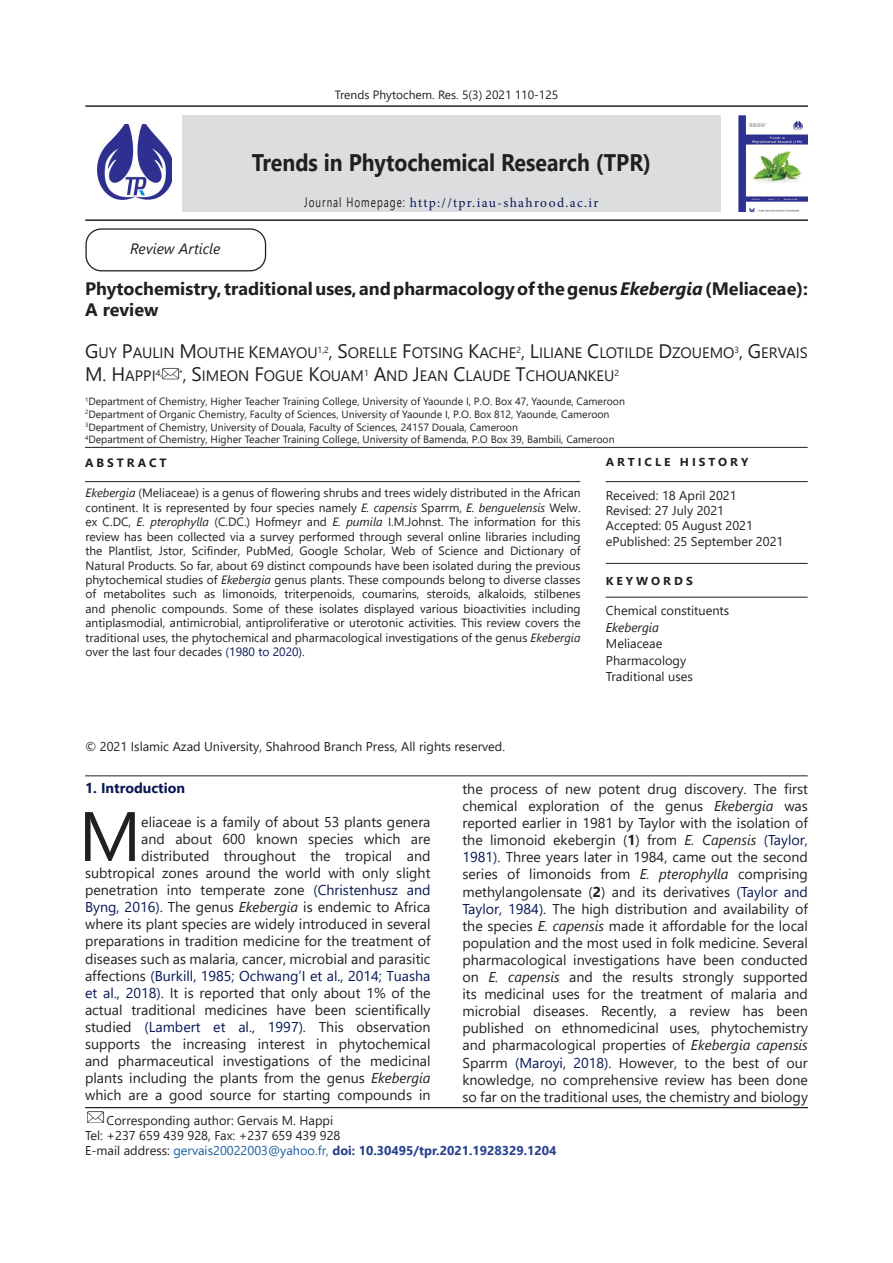
<style>
.page{position:relative;width:893px;height:1263px;background:#fff}
.page>*{position:absolute;margin:0;border:0;box-sizing:border-box;transform-origin:0 0}
.Main_Text{font:69.75px "Segoe UI";color:#231f20}
.t1{font:700 24px "Segoe UI";color:#231f20;scale:.89 1}
.Titr_fasl_12{font:700 18px/21px "Segoe UI";color:#231f20}
.matn_8{font:15px/23.4px "Segoe UI";color:#231f20}
.t2{font:italic 15px "Segoe UI";color:#231f20}
.Main_Text-2{font:14.25px/17.1px "Segoe UI";color:#231f20;text-align:justify}
.Main_Text-3{font:700 14.25px "Segoe UI";color:#091855}
.t3{font:13.5px "Minion Pro";letter-spacing:.095em;color:#091855}
.Main_Text-4{font:12.75px "Segoe UI";color:#231f20}
.Corresponding_Author{font:700 12.75px "Segoe UI";color:#253f8e}
.Corresponding_Author-2{font:12.75px "Segoe UI";color:#231f20}
.Main_Text-5{font:italic 12.75px "Segoe UI";color:#231f20}
.Main_Text-6{font:12px/14.4px "Segoe UI";color:#231f20;text-align:justify}
.t4{font:700 12px "Segoe UI";letter-spacing:.25em;color:#231f20}
.t5{font:700 11.4px "Segoe UI";letter-spacing:.25em;color:#231f20;scale:1.05 1}
.matn_8-2{font:10.5px "Segoe UI";color:#231f20}
.s1{font-family:"Segoe UI";color:#231f20}
.s2{font-style:italic}
.s3{font-size:19.5px}
.s4{font-size:17.25px}
.s5{font-size:18px}
.s6{color:#091855}
.s7{font-weight:700}
.s8{font-weight:400;color:#231f20}
.s9{font-weight:400;color:#175d9e}
</style>
<div class="page">
<div style="left:182px;top:116px;width:539px;height:96px;background:#dcdddf"></div>
<hr style="left:85px;top:219px;width:723px;height:2px;background:#231f20">
<hr style="left:85px;top:105px;width:723px;height:2px;background:#231f20">
<div style="left:85px;top:228px;width:181px;height:43px;border:1px solid #231f20;border-radius:15px"></div>
<hr style="left:85px;top:775px;width:723px;height:1px;background:#231f20">
<hr style="left:606px;top:563px;width:202px;height:1px;background:#231f20">
<hr style="left:606px;top:597px;width:202px;height:1px;background:#231f20">
<hr style="left:85px;top:1107px;width:723px;height:1px;background:#231f20">
<hr style="left:85px;top:447px;width:723px;height:1px;background:#231f20">
<hr style="left:85px;top:481px;width:495px;height:1px;background:#231f20">
<hr style="left:606px;top:481px;width:202px;height:1px;background:#231f20">
<img style="left:97px;top:125px;width:74px;height:75px">
<img style="left:739px;top:116px;width:69px;height:96px">
<img style="left:162px;top:368px;width:17px;height:11px">
<img style="left:87px;top:1111px;width:17px;height:12px">
<p class="Main_Text-6" style="left:335px;top:86px;width:225px">Trends Phytochem. Res. 5(3) 2021 110-125</p>
<p class="t2" style="left:130px;top:235px;width:92px">Review Article</p>
<h2 class="t1" style="left:252px;top:140px;width:450px">Trends in Phytochemical Research (TPR)</h2>
<p class="t3" style="left:304px;top:194px;width:296px"><span class="s1">Journal Homepage:</span> http://tpr.iau-shahrood.ac.ir</p>
<p class="Titr_fasl_12" style="left:85px;top:277px;width:724px">Phytochemistry, traditional uses, and pharmacology of the genus <span class="s2">Ekebergia</span> (Meliaceae):<br>A review</p>
<p class="matn_8" style="left:85px;top:340px;width:724px"><span class="s3">G</span>UY <span class="s3">P</span>AULIN <span class="s3">M</span>OUTHE <span class="s4">K</span>EMAYOU<sup>1,2</sup><span class="s5">,</span> <span class="s3">S</span>ORELLE <span class="s3">F</span>OTSING <span class="s3">K</span>ACHE<sup>2</sup><span class="s5">,</span> <span class="s3">L</span>ILIANE <span class="s3">C</span>LOTILDE <span class="s3">D</span>ZOUEMO<sup>3</sup><span class="s5">,</span> <span class="s3">G</span>ERVAIS<br><span class="s3">M</span><span class="s5">.</span> <span class="s3">H</span>APPI<sup>4,</sup></p>
<p class="matn_8" style="left:179px;top:363px;width:442px"><sup>*</sup><span class="s5">,</span> <span class="s3">S</span>IMEON <span class="s3">F</span>OGUE <span class="s3">K</span>OUAM<sup>1</sup> <span class="s3">A</span>ND <span class="s3">J</span>EAN <span class="s3">C</span>LAUDE <span class="s3">T</span>CHOUANKEU<sup>2</sup></p>
<p class="matn_8-2" style="left:85px;top:392px;width:541px"><sup>1</sup>Department of Chemistry, Higher Teacher Training College, University of Yaounde I, P.O. Box 47, Yaounde, Cameroon</p>
<p class="matn_8-2" style="left:85px;top:404px;width:526px"><sup>2</sup>Department of Organic Chemistry, Faculty of Sciences, University of Yaounde I, P.O. Box 812, Yaounde, Cameroon</p>
<p class="matn_8-2" style="left:85px;top:417px;width:434px"><sup>3</sup>Department of Chemistry, University of Douala, Faculty of Sciences, 24157 Douala, Cameroon</p>
<p class="matn_8-2" style="left:85px;top:430px;width:531px"><sup>4</sup>Department of Chemistry, Higher Teacher Training College, University of Bamenda, P.O Box 39, Bambili, Cameroon</p>
<p class="t4" style="left:85px;top:451px;width:83px">ABSTRACT</p>
<p class="t5" style="left:606px;top:451px;width:137px">ARTICLE HISTORY</p>
<p class="Main_Text-6" style="left:85px;top:485px;width:497px"><span class="s2">Ekebergia</span> (Meliaceae) is a genus of flowering shrubs and trees widely distributed in the African continent. It is represented by four species namely <span class="s2">E. capensis</span> Sparrm, <span class="s2">E. benguelensis</span> Welw. ex C.DC, <span class="s2">E. pterophylla</span> (C.DC.) Hofmeyr and <span class="s2">E. pumila</span> I.M.Johnst. The information for this review has been collected via a survey performed through several online libraries including the Plantlist, Jstor, Scifinder, PubMed, Google Scholar, Web of Science and Dictionary of Natural Products. So far, about 69 distinct compounds have been isolated during the previous phytochemical studies of <span class="s2">Ekebergia</span> genus plants. These compounds belong to diverse classes of metabolites such as limonoids, triterpenoids, coumarins, steroids, alkaloids, stilbenes and phenolic compounds. Some of these isolates displayed various bioactivities including antiplasmodial, antimicrobial, antiproliferative or uterotonic activities. This review covers the traditional uses, the phytochemical and pharmacological investigations of the genus <span class="s2">Ekebergia </span>over the last four decades <span class="s6">(1980 to 2020)</span>.</p>
<p class="Main_Text-4" style="left:85px;top:735px;width:422px">© 2021 Islamic Azad University, Shahrood Branch Press, All rights reserved.</p>
<p class="Main_Text-4" style="left:606px;top:483px;width:132px">Received: 18 April 2021</p>
<p class="Main_Text-4" style="left:606px;top:498px;width:120px">Revised: 27 July 2021</p>
<p class="Main_Text-4" style="left:606px;top:514px;width:149px">Accepted: 05 August 2021</p>
<p class="Main_Text-4" style="left:606px;top:529px;width:179px">ePublished: 25 September 2021</p>
<p class="t5" style="left:606px;top:570px;width:84px">KEYWORDS</p>
<p class="Main_Text-4" style="left:606px;top:599px;width:125px">Chemical constituents</p>
<p class="Main_Text-5" style="left:606px;top:615px;width:55px">Ekebergia</p>
<p class="Main_Text-4" style="left:606px;top:632px;width:58px">Meliaceae</p>
<p class="Main_Text-4" style="left:606px;top:648px;width:82px">Pharmacology</p>
<p class="Main_Text-4" style="left:606px;top:665px;width:88px">Traditional uses</p>
<p class="Main_Text-3" style="left:85px;top:774px;width:102px">1. Introduction</p>
<p class="Main_Text" style="left:79px;top:770px;width:64px">M</p>
<p class="Main_Text-2" style="left:85px;top:812px;width:347px;text-align:right">eliaceae is a family of about 53 plants genera<br>and about 600 known species which are distributed throughout the tropical and subtropical zones around the world with only slight penetration into temperate zone <span class="s6">(Christenhusz and Byng, 2016)</span>. The genus <span class="s2">Ekebergia</span> is endemic to Africa where its plant species are widely introduced in several preparations in tradition medicine for the treatment of diseases such as malaria, cancer, microbial and parasitic affections <span class="s6">(Burkill, 1985; Ochwang’I et al., 2014; Tuasha et al., 2018)</span>. It is reported that only about 1% of the actual traditional medicines have been scientifically studied <span class="s6">(Lambert et al., 1997)</span>. This observation supports the increasing interest in phytochemical and pharmaceutical investigations of the medicinal plants including the plants from the genus <span class="s2">Ekebergia </span>which are a good source for starting compounds in</p>
<p class="Main_Text-2" style="left:462px;top:779px;width:347px">the process of new potent drug discovery. The first chemical exploration of the genus <span class="s2">Ekebergia</span> was reported earlier in 1981 by Taylor with the isolation of the limonoid ekebergin (<span class="s7">1</span>) from <span class="s2">E. Capensis</span> <span class="s6">(Taylor, 1981)</span>. Three years later in 1984, came out the second series of limonoids from <span class="s2">E. pterophylla</span> comprising methylangolensate (<span class="s7">2</span>) and its derivatives <span class="s6">(Taylor and Taylor, 1984)</span>. The high distribution and availability of the species <span class="s2">E. capensis</span> made it affordable for the local population and the most used in folk medicine. Several pharmacological investigations have been conducted on <span class="s2">E. capensis</span> and the results strongly supported its medicinal uses for the treatment of malaria and microbial diseases. Recently, a review has been published on ethnomedicinal uses, phytochemistry and pharmacological properties of <span class="s2">Ekebergia capensis </span>Sparrm <span class="s6">(Maroyi, 2018).</span> However, to the best of our knowledge, no comprehensive review has been done so far on the traditional uses, the chemistry and biology</p>
<p class="Corresponding_Author-2" style="left:107px;top:1108px;width:228px">Corresponding author: Gervais M. Happi</p>
<p class="Corresponding_Author-2" style="left:85px;top:1123px;width:257px">Tel: +237 659 439 928, Fax: +237 659 439 928</p>
<p class="Corresponding_Author" style="left:85px;top:1139px;width:473px"><span class="s8">E-mail address:</span> <span class="s9">gervais20022003@yahoo.fr,</span> doi: 10.30495/tpr.2021.1928329.1204</p>
</div>
